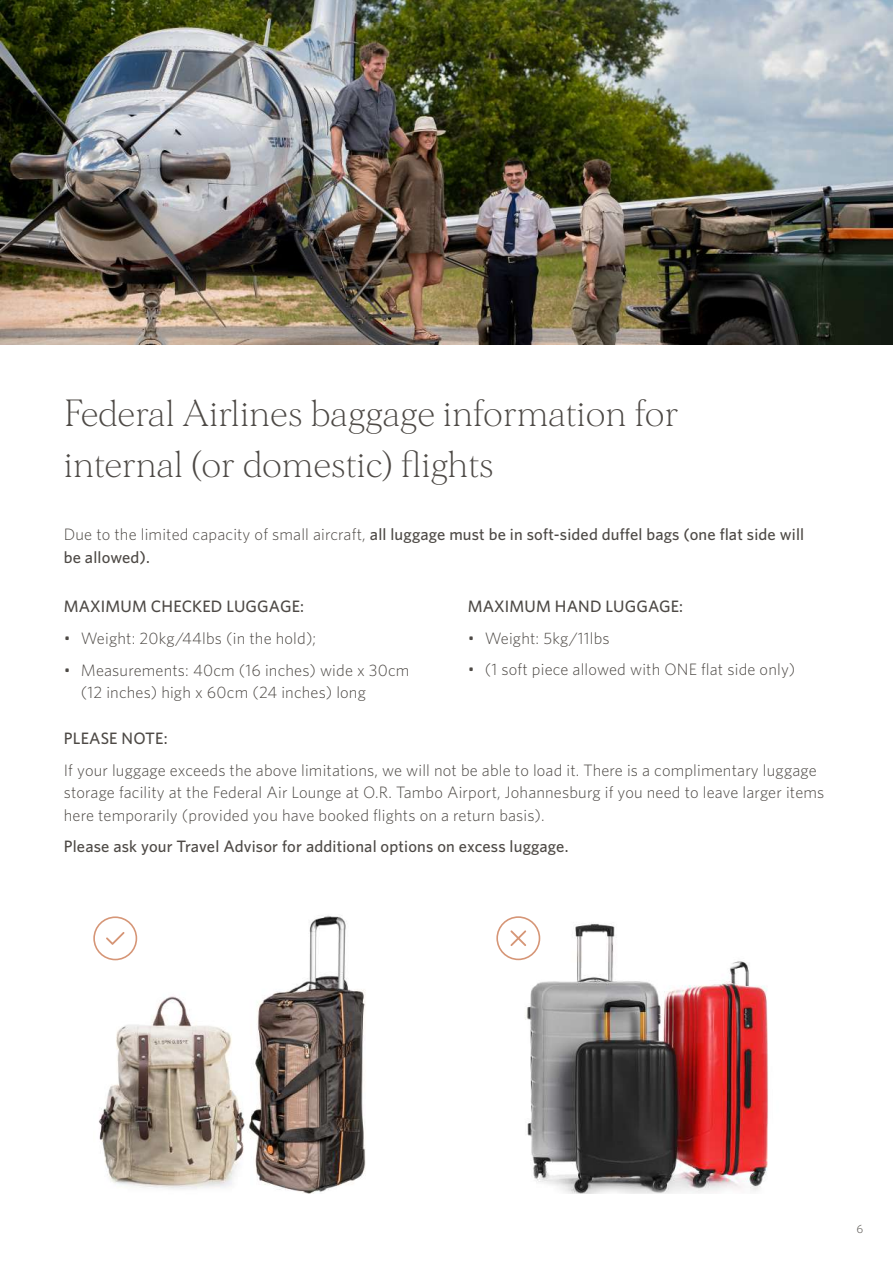
<style>
.page{position:relative;width:893px;height:1263px;background:#fff}
.page>*{position:absolute;margin:0;border:0;box-sizing:border-box;transform-origin:0 0}
.t1{font:200 36px/51px "Morion";color:#4d4945}
.t2{font:300 16.5px/22.5px "Whitney";letter-spacing:.01em;color:#4d4945}
.t3{font:500 16.5px/22.5px "Whitney";letter-spacing:.01em;color:#4d4945}
.t4{font:300 12px "Whitney";color:#4d4945}
.s1{font-weight:300}
</style>
<div class="page">
<img style="left:516px;top:923px;width:252px;height:270px">
<svg style="left:496px;top:916px;width:44px;height:44px"></svg>
<img style="left:248px;top:915px;width:118px;height:278px">
<img style="left:99px;top:996px;width:146px;height:193px">
<svg style="left:93px;top:916px;width:44px;height:44px"></svg>
<img style="left:0;top:0;width:893px;height:344px">
<h1 class="t1" style="left:64px;top:389px;width:616px">Federal Airlines baggage information for internal (or domestic) flights</h1>
<p class="t3" style="left:64px;top:523px;width:742px"><span class="s1">Due to the limited capacity of small aircraft,</span> all luggage must be in soft-sided duffel bags (one flat side will be allowed).</p>
<p class="t3" style="left:64px;top:595px;width:242px">MAXIMUM CHECKED LUGGAGE:</p>
<p class="t2" style="left:64px;top:626px;width:254px">• Weight: 20kg/44lbs (in the hold);</p>
<p class="t2" style="left:81px;top:658px;width:330px;text-indent:-17px">• Measurements: 40cm (16 inches) wide x 30cm (12 inches) high x 60cm (24 inches) long</p>
<p class="t3" style="left:468px;top:595px;width:217px">MAXIMUM HAND LUGGAGE:</p>
<p class="t2" style="left:468px;top:626px;width:144px">• Weight: 5kg/11lbs</p>
<p class="t2" style="left:468px;top:658px;width:329px">• (1 soft piece allowed with ONE flat side only)</p>
<p class="t3" style="left:64px;top:727px;width:105px">PLEASE NOTE:</p>
<p class="t2" style="left:64px;top:758px;width:762px">If your luggage exceeds the above limitations‚ we will not be able to load it. There is a complimentary luggage storage facility at the Federal Air Lounge at O.R. Tambo Airport, Johannesburg if you need to leave larger items here temporarily (provided you have booked flights on a return basis).</p>
<p class="t3" style="left:64px;top:835px;width:506px">Please ask your Travel Advisor for additional options on excess luggage.</p>
<p class="t4" style="left:856px;top:1221px;width:8px">6</p>
</div>
